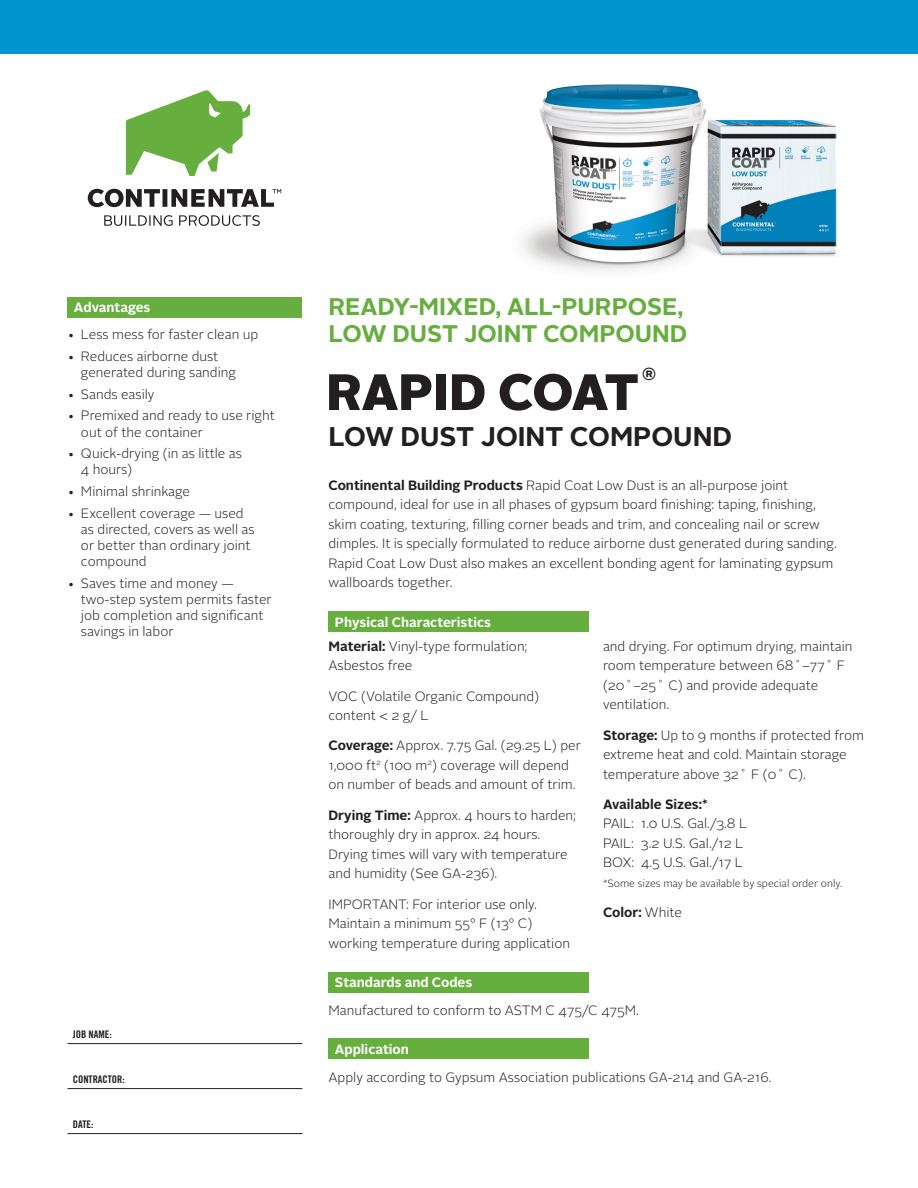
<style>
.page{position:relative;width:918px;height:1188px;background:#fff}
.page>*{position:absolute;margin:0;border:0;box-sizing:border-box;transform-origin:0 0}
.t1{font:900 51px "Alright Sans";letter-spacing:-.01em;color:#231f20}
.t2{font:700 27px "Alright Sans";color:#231f20}
.t3{font:700 24px/27px "Alright Sans";color:#66ae3d}
.t4{font:700 17.55px "Alright Sans";color:#231f20}
.t5{font:300 13.5px/19.5px "Alright Sans";color:#231f20}
.t6{font:700 13.5px "Alright Sans";color:#fff}
.t7{font:700 13.5px "Alright Sans";color:#231f20}
.t8{font:300 10.5px "Alright Sans";color:#231f20}
.t9{font:10.5px "Trade Gothic Bold Cond Twenty";color:#231f20}
.s1{font-weight:700}
.s2{font-weight:300}
</style>
<div class="page">
<div style="left:67px;top:297px;width:235px;height:20px;background:#66ae3d"></div>
<div style="left:328px;top:612px;width:262px;height:20px;background:#66ae3d"></div>
<div style="left:328px;top:972px;width:262px;height:20px;background:#66ae3d"></div>
<div style="left:328px;top:1039px;width:262px;height:20px;background:#66ae3d"></div>
<hr style="left:68px;top:1043px;width:234px;height:1px;background:#231f20">
<hr style="left:68px;top:1088px;width:234px;height:1px;background:#231f20">
<hr style="left:68px;top:1133px;width:234px;height:1px;background:#231f20">
<div style="left:0;top:0;width:918px;height:54px;background:#0093d0"></div>
<svg style="left:104px;top:215px;width:156px;height:11px"></svg>
<svg style="left:88px;top:189px;width:193px;height:18px"></svg>
<svg style="left:126px;top:90px;width:124px;height:86px"></svg>
<img style="left:523px;top:84px;width:314px;height:187px">
<p class="t6" style="left:74px;top:298px;width:78px">Advantages</p>
<p class="t5" style="left:67px;top:325px;width:192px">• Less mess for faster clean up</p>
<p class="t5" style="left:81px;top:348px;width:157px;line-height:16.2px;text-indent:-14px">• Reduces airborne dust generated during sanding</p>
<p class="t5" style="left:67px;top:385px;width:88px">• Sands easily</p>
<p class="t5" style="left:81px;top:408px;width:195px;line-height:16.2px;text-indent:-14px">• Premixed and ready to use right out of the container</p>
<p class="t5" style="left:81px;top:446px;width:162px;line-height:16.2px;text-indent:-14px">• Quick-drying (in as little as<br>4 hours)</p>
<p class="t5" style="left:67px;top:482px;width:124px">• Minimal shrinkage</p>
<p class="t5" style="left:81px;top:505px;width:175px;line-height:16.2px;text-indent:-14px">• Excellent coverage — used as directed, covers as well as or better than ordinary joint compound</p>
<p class="t5" style="left:81px;top:575px;width:192px;line-height:16.2px;text-indent:-14px">• Saves time and money — two-step system permits faster job completion and significant savings in labor</p>
<p class="t9" style="left:73px;top:1028px;width:41px">JOB NAME:</p>
<p class="t9" style="left:73px;top:1073px;width:53px">CONTRACTOR:</p>
<p class="t9" style="left:73px;top:1118px;width:22px">DATE:</p>
<p class="t3" style="left:328px;top:293px;width:360px">READY-MIXED, ALL-PURPOSE,<br>LOW DUST JOINT COMPOUND</p>
<p class="t4" style="left:642px;top:362px;width:16px">®</p>
<p class="t1" style="left:326px;top:356px;width:314px">RAPID COAT</p>
<p class="t2" style="left:328px;top:417px;width:405px">LOW DUST JOINT COMPOUND</p>
<p class="t5" style="left:328px;top:475px;width:510px"><span class="s1">Continental Building Products</span> Rapid Coat Low Dust is an all-purpose joint compound, ideal for use in all phases of gypsum board finishing: taping, finishing, skim coating, texturing, filling corner beads and trim, and concealing nail or screw dimples. It is specially formulated to reduce airborne dust generated during sanding.<br>Rapid Coat Low Dust also makes an excellent bonding agent for laminating gypsum wallboards together.</p>
<p class="t6" style="left:335px;top:612px;width:158px">Physical Characteristics</p>
<p class="t5" style="left:328px;top:637px;width:200px"><span class="s1">Material:</span> Vinyl-type formulation;<br>Asbestos free</p>
<p class="t5" style="left:328px;top:686px;width:212px">VOC (Volatile Organic Compound) content &lt; 2 g/ L</p>
<p class="t5" style="left:328px;top:736px;width:254px"><span class="s1">Coverage:</span> Approx. 7.75 Gal. (29.25 L) per<br>1,000 ft<sup>2</sup> (100 m<sup>2</sup>) coverage will depend on number of beads and amount of trim.</p>
<p class="t5" style="left:328px;top:806px;width:249px"><span class="s1">Drying Time:</span> Approx. 4 hours to harden; thoroughly dry in approx. 24 hours.<br>Drying times will vary with temperature and humidity (See GA-236).</p>
<p class="t5" style="left:328px;top:894px;width:243px">IMPORTANT: For interior use only.<br>Maintain a minimum 55° F (13° C) working temperature during application</p>
<p class="t6" style="left:335px;top:972px;width:139px">Standards and Codes</p>
<p class="t5" style="left:603px;top:637px;width:251px">and drying. For optimum drying, maintain room temperature between 68˚–77˚ F (20˚–25˚ C) and provide adequate ventilation.</p>
<p class="t5" style="left:603px;top:725px;width:262px"><span class="s1">Storage:</span> Up to 9 months if protected from extreme heat and cold. Maintain storage temperature above 32˚ F (0˚ C).</p>
<p class="t5" style="left:603px;top:795px;width:146px"><span class="s1">Available Sizes:*<br></span>PAIL: 1.0 U.S. Gal./3.8 L</p>
<p class="t5" style="left:603px;top:834px;width:142px">PAIL: 3.2 U.S. Gal./12 L<br>BOX: 4.5 U.S. Gal./17 L</p>
<p class="t8" style="left:603px;top:876px;width:241px">*Some sizes may be available by special order only.</p>
<p class="t7" style="left:603px;top:903px;width:81px">Color: <span class="s2">White</span></p>
<p class="t5" style="left:328px;top:1000px;width:312px">Manufactured to conform to ASTM C 475/C 475M.</p>
<p class="t6" style="left:335px;top:1039px;width:76px">Application</p>
<p class="t5" style="left:328px;top:1067px;width:445px">Apply according to Gypsum Association publications GA-214 and GA-216.</p>
</div>
